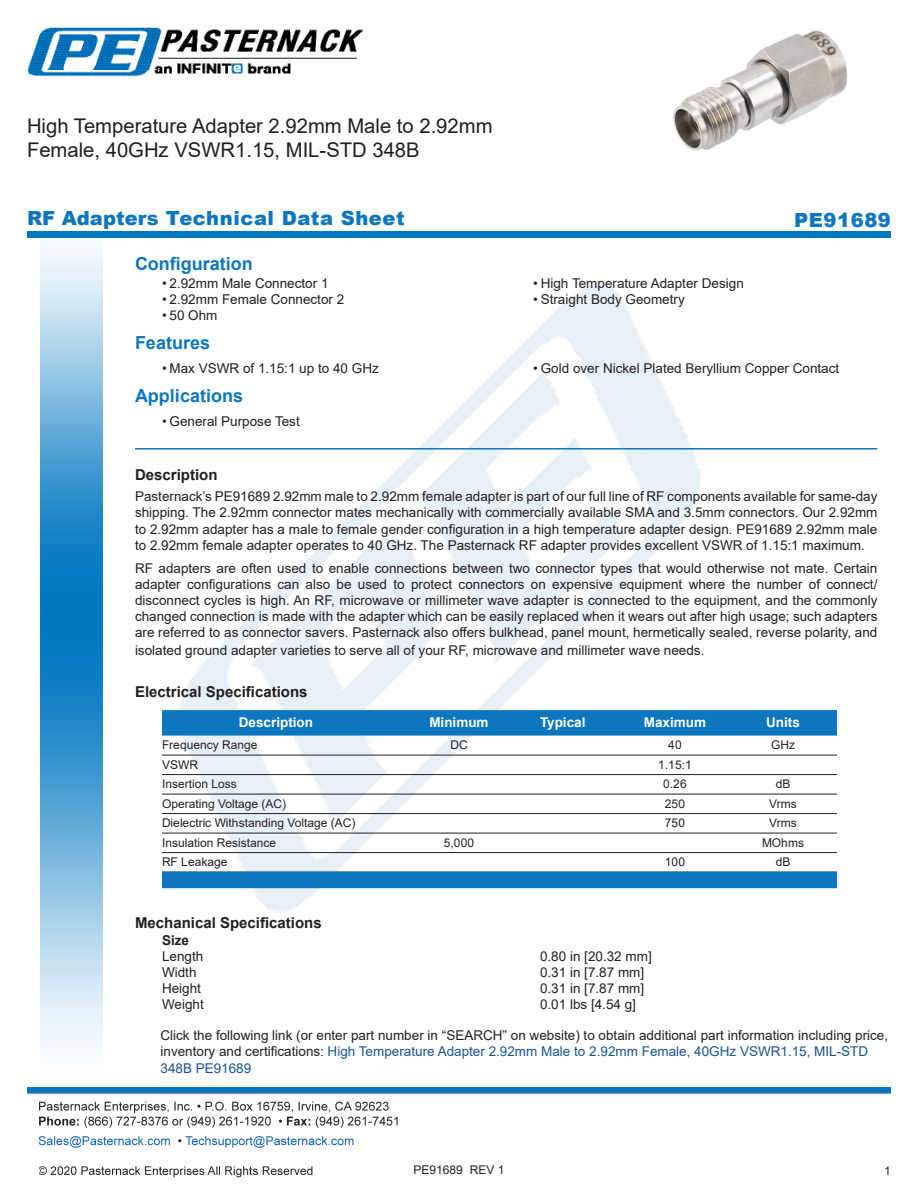
<style>
.page{position:relative;width:918px;height:1188px;background:#fff}
.page>*{position:absolute;margin:0;border:0;box-sizing:border-box;transform-origin:0 0}
.Web_Description_Para{font:20.25px/24.3px "Arial";color:#231f20}
.t1{font:900 19.5px "Arial";letter-spacing:.03em;color:#0c77be}
.Head1{font:700 18px "Arial";color:#0c77be}
.Head1-2{font:700 15px "Arial";color:#231f20}
.MarketingDescription{font:13.5px/16.4px "Arial";color:#231f20;text-align:justify}
.Description_and_PN_L{font:13.5px/16.2px "Arial";color:#231f20}
.Specs_Para{font:13.5px "Arial";color:#231f20}
.Table-Header{font:700 13.5px "Arial";color:#fff}
.Head2_after_Head1{font:700 13.5px "Arial";color:#231f20}
.Table-Body{font:12px "Arial";color:#231f20}
.s1{color:#1a5392}
</style>
<div class="page">
<img style="left:39px;top:1101px;width:359px;height:77px">
<img style="left:40px;top:237px;width:62px;height:811px">
<img style="left:95px;top:244px;width:726px;height:726px">
<img style="left:27px;top:1088px;width:864px;height:7px">
<div style="left:27px;top:231px;width:864px;height:6px;background:#0177c0"></div>
<img style="left:27px;top:27px;width:337px;height:50px">
<hr style="left:135px;top:448px;width:743px;height:2px;background:#0c77be">
<div style="left:162px;top:710px;width:675px;height:26px;background:#0c77be"></div>
<hr style="left:162px;top:755px;width:675px;height:1px;background:#231f20">
<hr style="left:162px;top:774px;width:675px;height:1px;background:#231f20">
<hr style="left:162px;top:794px;width:675px;height:1px;background:#231f20">
<hr style="left:162px;top:813px;width:675px;height:1px;background:#231f20">
<hr style="left:162px;top:833px;width:675px;height:1px;background:#231f20">
<hr style="left:162px;top:852px;width:675px;height:1px;background:#231f20">
<div style="left:162px;top:872px;width:675px;height:16px;background:#0c77be"></div>
<img style="left:673px;top:30px;width:175px;height:121px">
<h1 class="Web_Description_Para" style="left:27px;top:114px;width:467px">High Temperature Adapter 2.92mm Male to 2.92mm<br>Female, 40GHz VSWR1.15, MIL-STD 348B</h1>
<p class="t1" style="left:27px;top:204px;width:379px">RF Adapters Technical Data Sheet</p>
<p class="t1" style="left:794px;top:205px;width:98px">PE91689</p>
<p class="Head1" style="left:135px;top:251px;width:119px">Configuration</p>
<p class="MarketingDescription" style="left:162px;top:275px;width:168px">• 2.92mm Male Connector 1</p>
<p class="MarketingDescription" style="left:162px;top:291px;width:184px">• 2.92mm Female Connector 2</p>
<p class="MarketingDescription" style="left:162px;top:307px;width:57px">• 50 Ohm</p>
<p class="MarketingDescription" style="left:533px;top:275px;width:212px">• High Temperature Adapter Design</p>
<p class="MarketingDescription" style="left:533px;top:291px;width:153px">• Straight Body Geometry</p>
<p class="Head1" style="left:135px;top:330px;width:77px">Features</p>
<p class="MarketingDescription" style="left:162px;top:360px;width:218px">• Max VSWR of 1.15:1 up to 40 GHz</p>
<p class="MarketingDescription" style="left:533px;top:360px;width:308px">• Gold over Nickel Plated Beryllium Copper Contact</p>
<p class="Head1" style="left:135px;top:383px;width:110px">Applications</p>
<p class="MarketingDescription" style="left:162px;top:413px;width:139px">• General Purpose Test</p>
<p class="Head1-2" style="left:135px;top:464px;width:84px">Description</p>
<p class="MarketingDescription" style="left:135px;top:488px;width:744px">Pasternack’s PE91689 2.92mm male to 2.92mm female adapter is part of our full line of RF components available for same-day shipping. The 2.92mm connector mates mechanically with commercially available SMA and 3.5mm connectors. Our 2.92mm to 2.92mm adapter has a male to female gender configuration in a high temperature adapter design. PE91689 2.92mm male to 2.92mm female adapter operates to 40 GHz. The Pasternack RF adapter provides excellent VSWR of 1.15:1 maximum.</p>
<p class="MarketingDescription" style="left:135px;top:560px;width:744px">RF adapters are often used to enable connections between two connector types that would otherwise not mate. Certain adapter configurations can also be used to protect connectors on expensive equipment where the number of connect/ disconnect cycles is high. An RF, microwave or millimeter wave adapter is connected to the equipment, and the commonly changed connection is made with the adapter which can be easily replaced when it wears out after high usage; such adapters are referred to as connector savers. Pasternack also offers bulkhead, panel mount, hermetically sealed, reverse polarity, and isolated ground adapter varieties to serve all of your RF, microwave and millimeter wave needs.</p>
<p class="Head1-2" style="left:135px;top:681px;width:174px">Electrical Specifications</p>
<p class="Table-Header" style="left:239px;top:713px;width:76px">Description</p>
<p class="Table-Header" style="left:429px;top:713px;width:61px">Minimum</p>
<p class="Table-Header" style="left:540px;top:713px;width:47px">Typical</p>
<p class="Table-Header" style="left:644px;top:713px;width:64px">Maximum</p>
<p class="Table-Header" style="left:766px;top:713px;width:35px">Units</p>
<p class="Table-Body" style="left:162px;top:737px;width:97px">Frequency Range</p>
<p class="Table-Body" style="left:450px;top:737px;width:19px">DC</p>
<p class="Table-Body" style="left:668px;top:737px;width:15px">40</p>
<p class="Table-Body" style="left:771px;top:737px;width:25px">GHz</p>
<p class="Table-Body" style="left:162px;top:756px;width:37px">VSWR</p>
<p class="Table-Body" style="left:658px;top:756px;width:35px">1.15:1</p>
<p class="Table-Body" style="left:162px;top:776px;width:76px">Insertion Loss</p>
<p class="Table-Body" style="left:663px;top:776px;width:25px">0.26</p>
<p class="Table-Body" style="left:776px;top:776px;width:16px">dB</p>
<p class="Table-Body" style="left:162px;top:795px;width:126px">Operating Voltage (AC)</p>
<p class="Table-Body" style="left:665px;top:795px;width:22px">250</p>
<p class="Table-Body" style="left:769px;top:795px;width:29px">Vrms</p>
<p class="Table-Body" style="left:162px;top:815px;width:195px">Dielectric Withstanding Voltage (AC)</p>
<p class="Table-Body" style="left:665px;top:815px;width:22px">750</p>
<p class="Table-Body" style="left:769px;top:815px;width:29px">Vrms</p>
<p class="Table-Body" style="left:162px;top:834px;width:116px">Insulation Resistance</p>
<p class="Table-Body" style="left:444px;top:834px;width:32px">5,000</p>
<p class="Table-Body" style="left:762px;top:834px;width:43px">MOhms</p>
<p class="Table-Body" style="left:162px;top:854px;width:67px">RF Leakage</p>
<p class="Table-Body" style="left:665px;top:854px;width:22px">100</p>
<p class="Table-Body" style="left:776px;top:854px;width:16px">dB</p>
<p class="Head1-2" style="left:135px;top:912px;width:188px">Mechanical Specifications</p>
<p class="Head2_after_Head1" style="left:162px;top:930px;width:29px">Size</p>
<p class="Specs_Para" style="left:162px;top:947px;width:43px">Length</p>
<p class="Specs_Para" style="left:540px;top:947px;width:113px">0.80 in [20.32 mm]</p>
<p class="Specs_Para" style="left:162px;top:963px;width:36px">Width</p>
<p class="Specs_Para" style="left:540px;top:963px;width:106px">0.31 in [7.87 mm]</p>
<p class="Specs_Para" style="left:162px;top:979px;width:41px">Height</p>
<p class="Specs_Para" style="left:540px;top:979px;width:106px">0.31 in [7.87 mm]</p>
<p class="Specs_Para" style="left:162px;top:995px;width:43px">Weight</p>
<p class="Specs_Para" style="left:540px;top:995px;width:98px">0.01 lbs [4.54 g]</p>
<p class="Description_and_PN_L" style="left:160px;top:1027px;width:729px">Click the following link (or enter part number in “SEARCH” on website) to obtain additional part information including price, inventory and certifications: <span class="s1">High Temperature Adapter 2.92mm Male to 2.92mm Female, 40GHz VSWR1.15, MIL-STD<br>348B PE91689</span></p>
<p class="Table-Body" style="left:414px;top:1162px;width:92px">PE91689 REV 1</p>
<p class="Table-Body" style="left:884px;top:1162px;width:8px">1</p>
</div>
